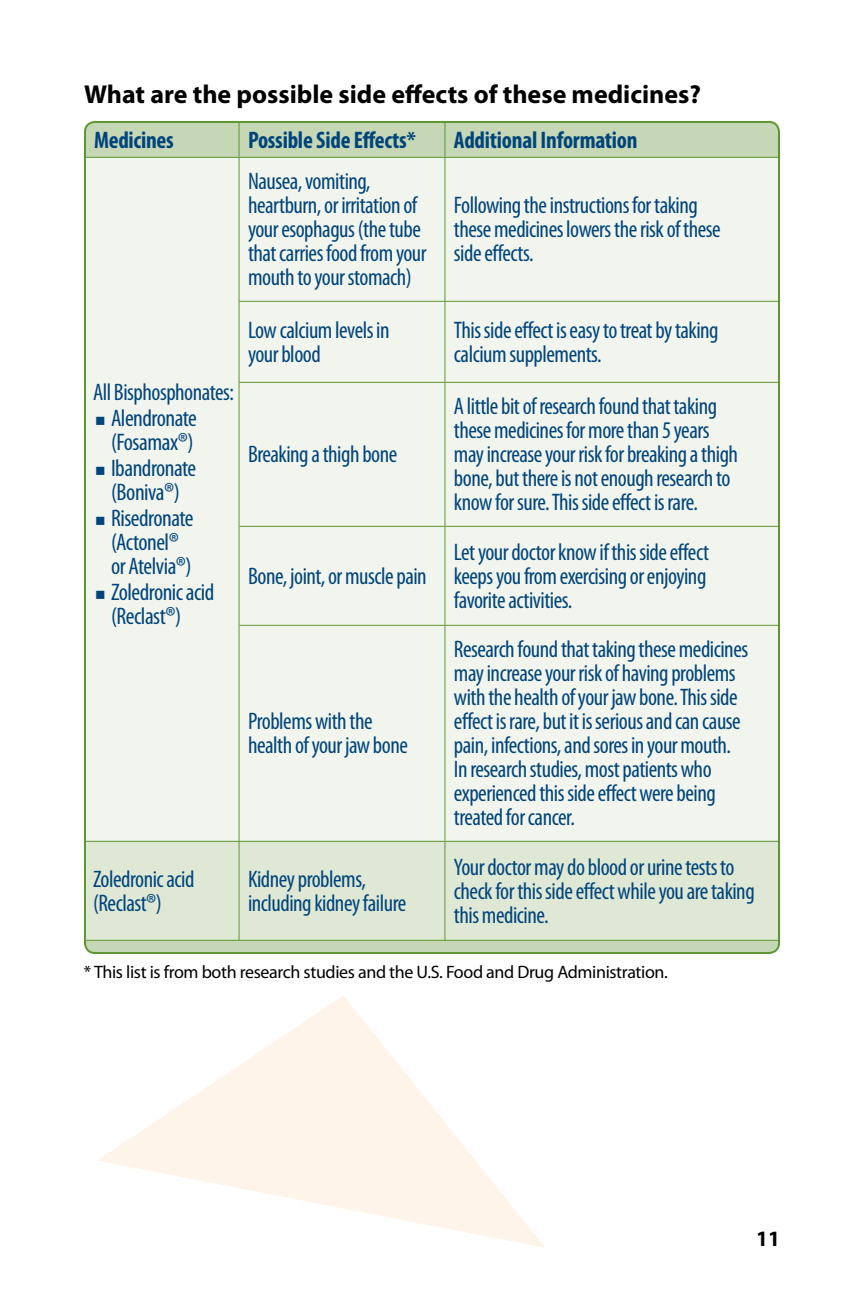
<style>
.page{position:relative;width:864px;height:1296px;background:#fff}
.page>*{position:absolute;margin:0;border:0;box-sizing:border-box;transform-origin:0 0}
.t1{font:700 26px "Myriad Pro";color:#000}
.t2{font:condensed 24px/24px "Myriad Pro";letter-spacing:-.02em;color:#00447c}
.t3{font:700 condensed 24px "Myriad Pro";letter-spacing:-.01em;color:#00447c}
.t4{font:700 22px "Myriad Pro";color:#000}
.t5{font:18px "Myriad Pro";letter-spacing:-.02em;color:#000}
.s1{font-size:28px}
</style>
<div class="page">
<svg style="left:98px;top:996px;width:447px;height:252px"></svg>
<div style="left:85px;top:122px;width:694px;height:831px;background:#c5d7b4;border-radius:10px"></div>
<div style="left:87px;top:158px;width:690px;height:683px;background:#f1f5ed"></div>
<div style="left:87px;top:842px;width:690px;height:98px;background:#dee8d5"></div>
<hr style="left:85px;top:122px;width:1px;height:35px;background:#5e9732">
<hr style="left:239px;top:122px;width:1px;height:35px;background:#5e9732">
<hr style="left:85px;top:157px;width:154px;height:1px;background:#5e9732">
<hr style="left:239px;top:157px;width:206px;height:1px;background:#5e9732">
<hr style="left:239px;top:158px;width:1px;height:143px;background:#5e9732">
<hr style="left:445px;top:157px;width:334px;height:1px;background:#5e9732">
<hr style="left:239px;top:301px;width:206px;height:1px;background:#5e9732">
<hr style="left:239px;top:302px;width:1px;height:80px;background:#5e9732">
<hr style="left:445px;top:301px;width:334px;height:1px;background:#5e9732">
<hr style="left:239px;top:382px;width:206px;height:1px;background:#5e9732">
<hr style="left:239px;top:383px;width:1px;height:143px;background:#5e9732">
<hr style="left:445px;top:382px;width:334px;height:1px;background:#5e9732">
<hr style="left:239px;top:526px;width:1px;height:99px;background:#5e9732">
<hr style="left:239px;top:625px;width:1px;height:216px;background:#5e9732">
<hr style="left:239px;top:842px;width:1px;height:98px;background:#5e9732">
<hr style="left:239px;top:526px;width:206px;height:1px;background:#5e9732">
<hr style="left:445px;top:526px;width:334px;height:1px;background:#5e9732">
<hr style="left:239px;top:625px;width:206px;height:1px;background:#5e9732">
<hr style="left:445px;top:625px;width:334px;height:1px;background:#5e9732">
<hr style="left:85px;top:841px;width:154px;height:1px;background:#5e9732">
<hr style="left:239px;top:841px;width:206px;height:1px;background:#5e9732">
<hr style="left:445px;top:841px;width:334px;height:1px;background:#5e9732">
<hr style="left:85px;top:940px;width:154px;height:1px;background:#5e9732">
<hr style="left:239px;top:940px;width:206px;height:1px;background:#5e9732">
<hr style="left:445px;top:940px;width:334px;height:1px;background:#5e9732">
<hr style="left:445px;top:122px;width:1px;height:35px;background:#5e9732">
<hr style="left:445px;top:158px;width:1px;height:143px;background:#5e9732">
<hr style="left:445px;top:302px;width:1px;height:80px;background:#5e9732">
<hr style="left:445px;top:383px;width:1px;height:143px;background:#5e9732">
<hr style="left:445px;top:526px;width:1px;height:99px;background:#5e9732">
<hr style="left:445px;top:625px;width:1px;height:216px;background:#5e9732">
<hr style="left:445px;top:841px;width:1px;height:99px;background:#5e9732">
<svg style="left:96px;top:417px;width:8px;height:8px"></svg>
<svg style="left:96px;top:467px;width:8px;height:8px"></svg>
<svg style="left:96px;top:517px;width:8px;height:8px"></svg>
<svg style="left:96px;top:591px;width:8px;height:8px"></svg>
<p class="t1" style="left:84px;top:78px;width:619px">What are the possible side effects of these medicines?</p>
<p class="t3" style="left:94px;top:125px;width:81px">Medicines</p>
<p class="t3" style="left:248px;top:125px;width:169px">Possible Side Effects*</p>
<p class="t3" style="left:454px;top:125px;width:185px">Additional Information</p>
<p class="t2" style="left:248px;top:169px;width:180px">Nausea, vomiting, heartburn, or irritation of your esophagus (the tube that carries food from your mouth to your stomach)</p>
<p class="t2" style="left:454px;top:193px;width:268px">Following the instructions for taking these medicines lowers the risk of these side effects.</p>
<p class="t2" style="left:111px;top:379px;width:125px;line-height:24.8px;text-indent:-18px">All Bisphosphonates:<br>Alendronate (Fosamax<span class="s1">®</span>)<br>Ibandronate (Boniva<span class="s1">®</span>)<br>Risedronate (Actonel<span class="s1">®<br></span>or Atelvia<span class="s1">®</span>)<br>Zoledronic acid (Reclast<span class="s1">®</span>)</p>
<p class="t2" style="left:248px;top:318px;width:143px">Low calcium levels in your blood</p>
<p class="t2" style="left:454px;top:318px;width:266px">This side effect is easy to treat by taking calcium supplements.</p>
<p class="t2" style="left:248px;top:442px;width:151px">Breaking a thigh bone</p>
<p class="t2" style="left:248px;top:564px;width:180px">Bone, joint, or muscle pain</p>
<p class="t2" style="left:248px;top:709px;width:161px">Problems with the health of your jaw bone</p>
<p class="t2" style="left:454px;top:394px;width:286px">A little bit of research found that taking these medicines for more than 5 years may increase your risk for breaking a thigh bone, but there is not enough research to know for sure. This side effect is rare.</p>
<p class="t2" style="left:454px;top:540px;width:257px;text-align:justify">Let your doctor know if this side effect keeps you from exercising or enjoying favorite activities.</p>
<p class="t2" style="left:454px;top:637px;width:296px">Research found that taking these medicines may increase your risk of having problems with the health of your jaw bone. This side effect is rare, but it is serious and can cause pain, infections, and sores in your mouth.<br>In research studies, most patients who experienced this side effect were being treated for cancer.</p>
<p class="t2" style="left:93px;top:867px;width:103px">Zoledronic acid (Reclast<span class="s1">®</span>)</p>
<p class="t2" style="left:248px;top:867px;width:160px">Kidney problems, including kidney failure</p>
<p class="t2" style="left:454px;top:855px;width:302px">Your doctor may do blood or urine tests to check for this side effect while you are taking this medicine.</p>
<p class="t5" style="left:84px;top:961px;width:585px">* This list is from both research studies and the U.S. Food and Drug Administration.</p>
<p class="t4" style="left:756px;top:1224px;width:25px">11</p>
</div>
